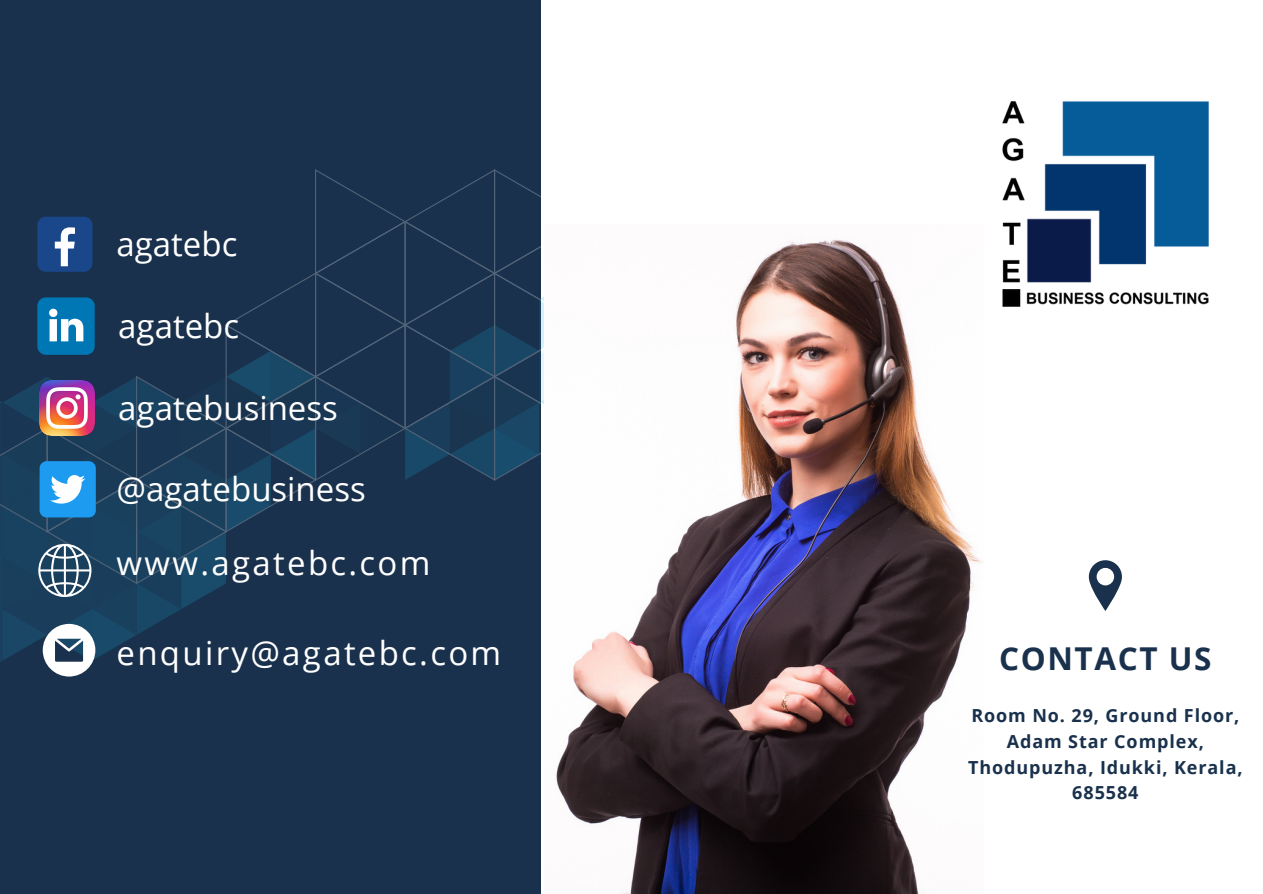
<style>
.page{position:relative;width:1263px;height:894px;background:#fff}
.page>*{position:absolute;margin:0;border:0;box-sizing:border-box;transform-origin:0 0}
.t1{font:33px "Open Sans";color:#fff}
.t2{font:33px "Open Sans";letter-spacing:.07em;color:#fff}
.t3{font:700 31.5px "Open Sans";letter-spacing:.05em;color:#19314c}
.t4{font:700 18px/25.8px "Open Sans";letter-spacing:.05em;color:#19314c;text-align:center}
</style>
<div class="page">
<div style="left:0;top:0;width:541px;height:893px;background:#19314c"></div>
<img style="left:556px;top:239px;width:426px;height:653px">
<svg style="left:1089px;top:560px;width:32px;height:50px"></svg>
<svg style="left:0;top:169px;width:585px;height:517px"></svg>
<img style="left:1002px;top:101px;width:207px;height:206px">
<p class="t1" style="left:117px;top:221px;width:122px">agatebc</p>
<p class="t1" style="left:118px;top:302px;width:122px">agatebc</p>
<p class="t1" style="left:118px;top:384px;width:221px">agatebusiness</p>
<p class="t1" style="left:117px;top:465px;width:251px">@agatebusiness</p>
<p class="t2" style="left:117px;top:539px;width:315px">www.agatebc.com</p>
<p class="t2" style="left:117px;top:629px;width:386px">enquiry@agatebc.com</p>
<p class="t3" style="left:999px;top:636px;width:214px">CONTACT US</p>
<p class="t4" style="left:968px;top:701px;width:276px">Room No. 29, Ground Floor,<br>Adam Star Complex,<br>Thodupuzha, Idukki, Kerala,<br>685584</p>
</div>
